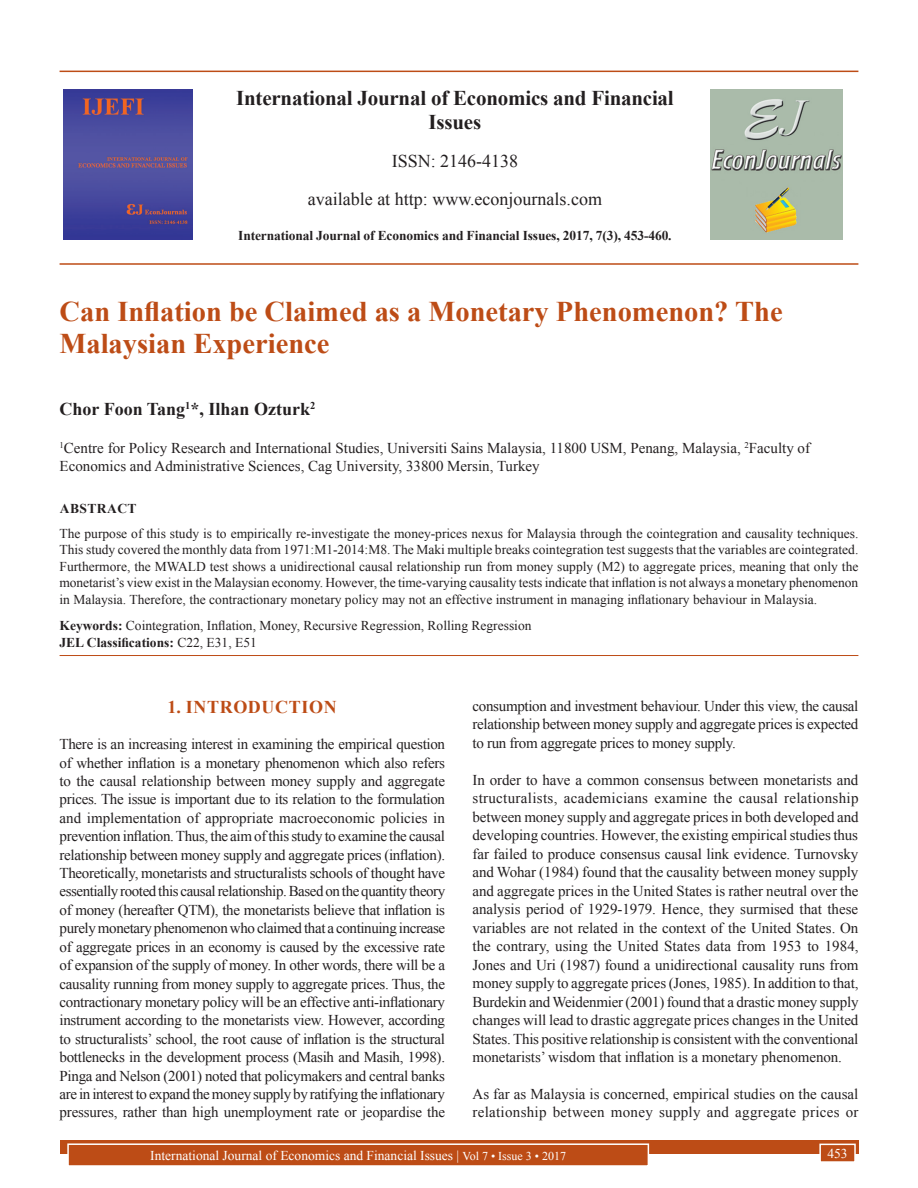
<style>
.page{position:relative;width:918px;height:1188px;background:#fff}
.page>*{position:absolute;margin:0;border:0;box-sizing:border-box;transform-origin:0 0}
.t1{font:700 28.5px/31.5px "Times New Roman";color:#bd4c16}
.t2{font:700 21px/24px "Times New Roman";letter-spacing:-.01em;color:#231f20;text-align:center}
.t3{font:18px/38px "Times New Roman";color:#231f20;text-align:center}
.t4{font:700 18px "Times New Roman";color:#231f20}
.t5{font:700 18px "Times New Roman";letter-spacing:.035em;color:#bd4c16}
.t6{font:15px/18.5px "Times New Roman";color:#231f20;text-align:justify}
.t7{font:13.5px/16.5px "Times New Roman";color:#231f20;text-align:justify}
.t8{font:13.5px "Times New Roman";color:#fff}
.t9{font:700 13.5px "Times New Roman";letter-spacing:-.01em;color:#231f20}
.t10{font:700 13.5px "Times New Roman";letter-spacing:.035em;color:#231f20}
.s1{font-weight:700}
.s2{font-size:12px}
</style>
<div class="page">
<hr style="left:60px;top:71px;width:798px;height:1px;background:#bd4c16">
<hr style="left:60px;top:263px;width:798px;height:2px;background:#bd4c16">
<img style="left:64px;top:89px;width:129px;height:151px">
<img style="left:711px;top:89px;width:132px;height:150px">
<div style="left:60px;top:1140px;width:798px;height:13px;background:#bd4c16"></div>
<div style="left:68px;top:1144px;width:580px;height:22px;background:#bd4c16"></div>
<div style="left:67px;top:1143px;width:582px;height:24px;border:2px solid #fff"></div>
<div style="left:820px;top:1144px;width:35px;height:18px;background:#bd4c16"></div>
<div style="left:819px;top:1144px;width:37px;height:19px;border:2px solid #fff"></div>
<hr style="left:60px;top:655px;width:798px;height:1px;background:#bd4c16">
<h2 class="t2" style="left:236px;top:85px;width:439px">International Journal of Economics and Financial<br>Issues</h2>
<p class="t3" style="left:308px;top:141px;width:296px">ISSN: 2146-4138<br>available at http: www.econjournals.com</p>
<p class="t9" style="left:238px;top:226px;width:435px">International Journal of Economics and Financial Issues, 2017, 7(3), 453-460.</p>
<h1 class="t1" style="left:60px;top:295px;width:725px">Can Inflation be Claimed as a Monetary Phenomenon? The<br>Malaysian Experience</h1>
<p class="t4" style="left:60px;top:396px;width:257px">Chor Foon Tang<sup>1</sup>*, Ilhan Ozturk<sup>2</sup></p>
<p class="t6" style="left:60px;top:438px;width:752px;line-height:18px"><sup>1</sup>Centre for Policy Research and International Studies, Universiti Sains Malaysia, 11800 USM, Penang, Malaysia, <sup>2</sup>Faculty of<br>Economics and Administrative Sciences, Cag University, 33800 Mersin, Turkey</p>
<p class="t10" style="left:60px;top:498px;width:78px">ABSTRACT</p>
<p class="t7" style="left:60px;top:525px;width:800px">The purpose of this study is to empirically re-investigate the money-prices nexus for Malaysia through the cointegration and causality techniques.<br>This study covered the monthly data from 1971:M1-2014:M8. The Maki multiple breaks cointegration test suggests that the variables are cointegrated.<br>Furthermore, the MWALD test shows a unidirectional causal relationship run from money supply (M2) to aggregate prices, meaning that only the monetarist’s view exist in the Malaysian economy. However, the time-varying causality tests indicate that inflation is not always a monetary phenomenon in Malaysia. Therefore, the contractionary monetary policy may not an effective instrument in managing inflationary behaviour in Malaysia.</p>
<p class="t7" style="left:60px;top:617px;width:473px"><span class="s1">Keywords:</span> Cointegration, Inflation, Money, Recursive Regression, Rolling Regression<br><span class="s1">JEL Classifications:</span> C22, E31, E51</p>
<p class="t5" style="left:168px;top:694px;width:171px">1. INTRODUCTION</p>
<p class="t6" style="left:60px;top:735px;width:387px">There is an increasing interest in examining the empirical question of whether inflation is a monetary phenomenon which also refers to the causal relationship between money supply and aggregate prices. The issue is important due to its relation to the formulation and implementation of appropriate macroeconomic policies in prevention inflation. Thus, the aim of this study to examine the causal relationship between money supply and aggregate prices (inflation).<br>Theoretically, monetarists and structuralists schools of thought have essentially rooted this causal relationship. Based on the quantity theory of money (hereafter QTM), the monetarists believe that inflation is purely monetary phenomenon who claimed that a continuing increase of aggregate prices in an economy is caused by the excessive rate of expansion of the supply of money. In other words, there will be a causality running from money supply to aggregate prices. Thus, the contractionary monetary policy will be an effective anti-inflationary instrument according to the monetarists view. However, according to structuralists’ school, the root cause of inflation is the structural bottlenecks in the development process (Masih and Masih, 1998).<br>Pinga and Nelson (2001) noted that policymakers and central banks are in interest to expand the money supply by ratifying the inflationary pressures, rather than high unemployment rate or jeopardise the</p>
<p class="t6" style="left:473px;top:696px;width:387px">consumption and investment behaviour. Under this view, the causal relationship between money supply and aggregate prices is expected to run from aggregate prices to money supply.</p>
<p class="t6" style="left:473px;top:770px;width:388px">In order to have a common consensus between monetarists and structuralists, academicians examine the causal relationship between money supply and aggregate prices in both developed and developing countries. However, the existing empirical studies thus far failed to produce consensus causal link evidence. Turnovsky and Wohar (1984) found that the causality between money supply and aggregate prices in the United States is rather neutral over the analysis period of 1929-1979. Hence, they surmised that these variables are not related in the context of the United States. On the contrary, using the United States data from 1953 to 1984, Jones and Uri (1987) found a unidirectional causality runs from money supply to aggregate prices (Jones, 1985). In addition to that, Burdekin and Weidenmier (2001) found that a drastic money supply changes will lead to drastic aggregate prices changes in the United States. This positive relationship is consistent with the conventional monetarists’ wisdom that inflation is a monetary phenomenon.</p>
<p class="t6" style="left:473px;top:1084px;width:388px">As far as Malaysia is concerned, empirical studies on the causal relationship between money supply and aggregate prices or</p>
<p class="t8" style="left:150px;top:1146px;width:417px">International Journal of Economics and Financial Issues | <span class="s2">Vol 7 • Issue 3 • 2017</span></p>
<p class="t8" style="left:827px;top:1144px;width:22px">453</p>
</div>
